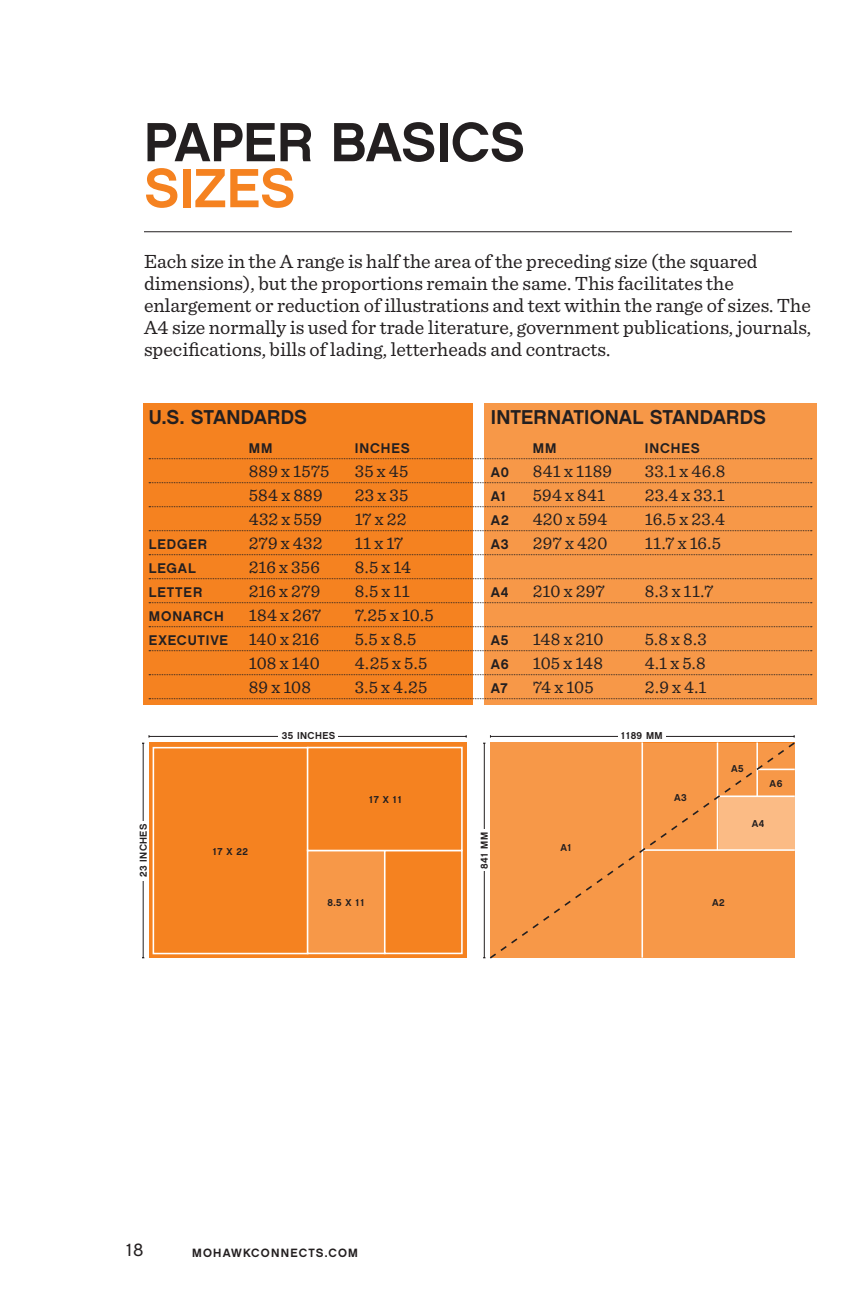
<style>
.page{position:relative;width:864px;height:1296px;background:#fff}
.page>*{position:absolute;margin:0;border:0;box-sizing:border-box;transform-origin:0 0}
.t1{font:55px "Chalet New York Nineteen Sixty";letter-spacing:-.01em;color:#231f20}
.t2{font:55px "Chalet New York Nineteen Sixty";color:#f58220}
.t3{font:20px/22px "Sentinel";color:#231f20}
.t4{font:20px "Chalet New York Nineteen Sixty";letter-spacing:.005em;color:#231f20}
.t5{font:18px "Sentinel";letter-spacing:.01em;color:#231f20}
.t6{font:18px "Chalet";color:#231f20}
.t7{font:14px "Chalet New York Nineteen Sixty";letter-spacing:.06em;color:#231f20}
.t8{font:12px "Chalet New York Nineteen Sixty";letter-spacing:.1em;color:#231f20}
.t9{font:10px "Chalet New York Nineteen Sixty";letter-spacing:.04em;color:#231f20}
.s1{font-family:"Sentinel";font-size:18px}
</style>
<div class="page">
<hr style="left:144px;top:231px;width:648px;height:1px;background:#231f20">
<div style="left:143px;top:403px;width:330px;height:302px;background:#f58220"></div>
<div style="left:485px;top:403px;width:332px;height:302px;background:#f79848"></div>
<svg style="left:149px;top:458px;width:663px;height:1px"></svg>
<svg style="left:149px;top:482px;width:663px;height:1px"></svg>
<svg style="left:149px;top:506px;width:663px;height:1px"></svg>
<svg style="left:149px;top:530px;width:663px;height:1px"></svg>
<svg style="left:149px;top:554px;width:663px;height:1px"></svg>
<svg style="left:149px;top:578px;width:663px;height:1px"></svg>
<svg style="left:149px;top:602px;width:663px;height:1px"></svg>
<svg style="left:149px;top:626px;width:663px;height:1px"></svg>
<svg style="left:149px;top:650px;width:663px;height:1px"></svg>
<svg style="left:149px;top:674px;width:663px;height:1px"></svg>
<svg style="left:149px;top:698px;width:663px;height:1px"></svg>
<svg style="left:149px;top:742px;width:317px;height:216px;background:#f5882b"></svg>
<div style="left:153px;top:747px;width:155px;height:207px;background:#f58220;border:2px solid #fff"></div>
<div style="left:307px;top:850px;width:79px;height:104px;background:#f79848;border:2px solid #fff"></div>
<div style="left:384px;top:850px;width:79px;height:104px;background:#f58220;border:2px solid #fff"></div>
<div style="left:307px;top:747px;width:156px;height:104px;background:#f58220;border:2px solid #fff"></div>
<hr style="left:143px;top:743px;width:1px;height:215px;background:#231f20">
<hr style="left:149px;top:736px;width:317px;height:1px;background:#231f20">
<hr style="left:490px;top:736px;width:304px;height:1px;background:#231f20">
<hr style="left:484px;top:743px;width:1px;height:215px;background:#231f20">
<div style="left:278px;top:729px;width:60px;height:12px;background:#fff"></div>
<div style="left:618px;top:729px;width:48px;height:12px;background:#fff"></div>
<div style="left:137px;top:821px;width:12px;height:60px;background:#fff"></div>
<div style="left:478px;top:829px;width:12px;height:42px;background:#fff"></div>
<svg style="left:490px;top:742px;width:305px;height:217px;background:#f69b4e"></svg>
<h1 class="t1" style="left:144px;top:108px;width:383px">PAPER BASICS</h1>
<h1 class="t2" style="left:144px;top:153px;width:153px">SIZES</h1>
<p class="t3" style="left:144px;top:250px;width:669px">Each size in the A range is half the area of the preceding size (the squared dimensions), but the proportions remain the same. This facilitates the enlargement or reduction of illustrations and text within the range of sizes. The A4 size normally is used for trade literature, government publications, journals, specifications, bills of lading, letterheads and contracts.</p>
<p class="t4" style="left:149px;top:405px;width:160px">U.S. STANDARDS</p>
<p class="t4" style="left:491px;top:405px;width:277px">INTERNATIONAL STANDARDS</p>
<p class="t7" style="left:249px;top:439px;width:25px">MM</p>
<p class="t7" style="left:355px;top:439px;width:57px">INCHES</p>
<p class="t7" style="left:533px;top:439px;width:25px">MM</p>
<p class="t7" style="left:645px;top:439px;width:57px">INCHES</p>
<p class="t5" style="left:249px;top:460px;width:82px">889 x 1575</p>
<p class="t5" style="left:355px;top:460px;width:55px">35 x 45</p>
<p class="t7" style="left:491px;top:463px;width:20px">A0</p>
<p class="t5" style="left:533px;top:460px;width:81px">841 x 1189</p>
<p class="t5" style="left:645px;top:460px;width:82px">33.1 x 46.8</p>
<p class="t5" style="left:249px;top:484px;width:75px">584 x 889</p>
<p class="t5" style="left:355px;top:484px;width:55px">23 x 35</p>
<p class="t7" style="left:491px;top:487px;width:17px">A1</p>
<p class="t5" style="left:533px;top:484px;width:74px">594 x 841</p>
<p class="t5" style="left:645px;top:484px;width:82px">23.4 x 33.1</p>
<p class="t5" style="left:249px;top:508px;width:75px">432 x 559</p>
<p class="t5" style="left:355px;top:508px;width:53px">17 x 22</p>
<p class="t7" style="left:491px;top:511px;width:20px">A2</p>
<p class="t5" style="left:533px;top:508px;width:76px">420 x 594</p>
<p class="t5" style="left:645px;top:508px;width:82px">16.5 x 23.4</p>
<p class="t7" style="left:149px;top:535px;width:60px">LEDGER</p>
<p class="t5" style="left:249px;top:532px;width:75px">279 x 432</p>
<p class="t5" style="left:355px;top:532px;width:50px">11 x 17</p>
<p class="t7" style="left:491px;top:535px;width:19px">A3</p>
<p class="t5" style="left:533px;top:532px;width:76px">297 x 420</p>
<p class="t5" style="left:645px;top:532px;width:78px">11.7 x 16.5</p>
<p class="t7" style="left:149px;top:559px;width:49px">LEGAL</p>
<p class="t5" style="left:249px;top:556px;width:73px">216 x 356</p>
<p class="t5" style="left:355px;top:556px;width:58px">8.5 x 14</p>
<p class="t7" style="left:149px;top:583px;width:55px">LETTER</p>
<p class="t5" style="left:249px;top:580px;width:73px">216 x 279</p>
<p class="t5" style="left:355px;top:580px;width:57px">8.5 x 11</p>
<p class="t7" style="left:491px;top:583px;width:19px">A4</p>
<p class="t5" style="left:533px;top:580px;width:74px">210 x 297</p>
<p class="t5" style="left:645px;top:580px;width:70px">8.3 x 11.7</p>
<p class="t7" style="left:149px;top:607px;width:76px">MONARCH</p>
<p class="t5" style="left:249px;top:604px;width:74px">184 x 267</p>
<p class="t5" style="left:355px;top:604px;width:80px">7.25 x 10.5</p>
<p class="t7" style="left:149px;top:631px;width:172px">EXECUTIVE <span class="s1">140 x 216</span></p>
<p class="t5" style="left:355px;top:628px;width:63px">5.5 x 8.5</p>
<p class="t7" style="left:491px;top:631px;width:19px">A5</p>
<p class="t5" style="left:533px;top:628px;width:72px">148 x 210</p>
<p class="t5" style="left:645px;top:628px;width:64px">5.8 x 8.3</p>
<p class="t5" style="left:249px;top:652px;width:73px">108 x 140</p>
<p class="t5" style="left:355px;top:652px;width:74px">4.25 x 5.5</p>
<p class="t7" style="left:491px;top:655px;width:19px">A6</p>
<p class="t5" style="left:533px;top:652px;width:72px">105 x 148</p>
<p class="t5" style="left:645px;top:652px;width:63px">4.1 x 5.8</p>
<p class="t5" style="left:249px;top:676px;width:64px">89 x 108</p>
<p class="t5" style="left:355px;top:676px;width:74px">3.5 x 4.25</p>
<p class="t7" style="left:491px;top:679px;width:18px">A7</p>
<p class="t5" style="left:533px;top:676px;width:63px">74 x 105</p>
<p class="t5" style="left:645px;top:676px;width:63px">2.9 x 4.1</p>
<p class="t9" style="left:282px;top:729px;width:55px">35 INCHES</p>
<p class="t9" style="left:621px;top:729px;width:43px">1189 MM</p>
<p class="t9" style="left:731px;top:763px;width:14px">A5</p>
<p class="t9" style="left:770px;top:777px;width:14px">A6</p>
<p class="t9" style="left:369px;top:793px;width:34px">17 X 11</p>
<p class="t9" style="left:674px;top:791px;width:14px">A3</p>
<p class="t9" style="left:137px;top:877px;width:55px;rotate:-90deg">23 INCHES</p>
<p class="t9" style="left:478px;top:869px;width:38px;rotate:-90deg">841 MM</p>
<p class="t9" style="left:213px;top:845px;width:37px">17 X 22</p>
<p class="t9" style="left:561px;top:841px;width:13px">A1</p>
<p class="t9" style="left:752px;top:817px;width:14px">A4</p>
<p class="t9" style="left:327px;top:896px;width:39px">8.5 X 11</p>
<p class="t9" style="left:712px;top:896px;width:14px">A2</p>
<p class="t6" style="left:126px;top:1239px;width:19px">18</p>
<p class="t8" style="left:192px;top:1245px;width:167px">MOHAWKCONNECTS.COM</p>
</div>
